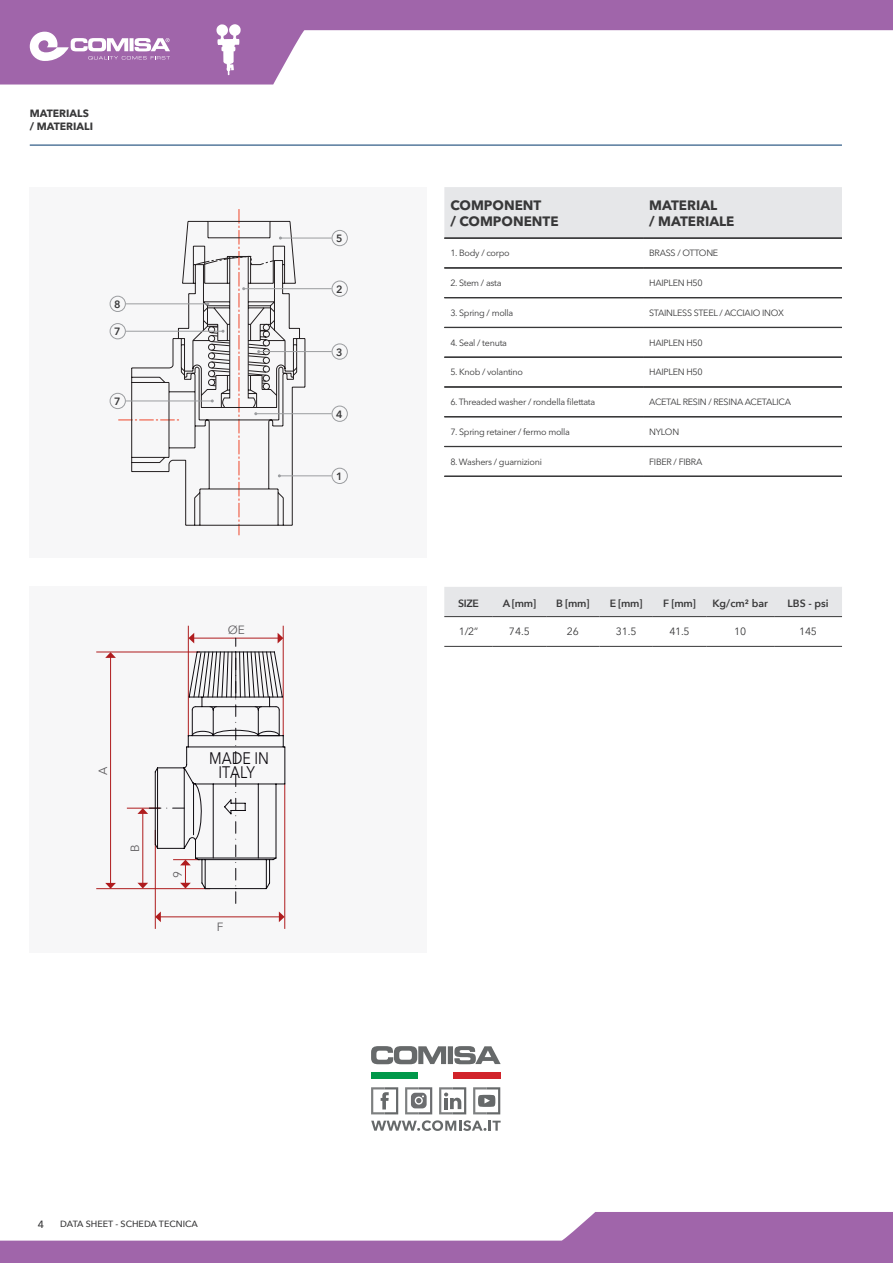
<style>
.page{position:relative;width:893px;height:1263px;background:#fff}
.page>*{position:absolute;margin:0;border:0;box-sizing:border-box;transform-origin:0 0}
.t1{font:16.5px/13.5px "Avenir Next LT Pro";color:#0e0b10;text-align:center;scale:.86 1}
.t2{font:700 13.5px/16.2px "Avenir Next LT Pro";color:#383839}
.t3{font:11.85px "Avenir Next LT Pro";color:#5d5b5e}
.t4{font:600 10.5px "Avenir Next";color:#383839}
.Futura_italic_rosso{font:10.5px "Avenir Next LT Pro";letter-spacing:-.03em;color:#383839}
.t5{font:700 10.5px "Avenir Next LT Pro";color:#383839}
.t6{font:600 10.5px "Avenir Next LT Pro";color:#383839}
.t7{font:500 10.5px "Avenir Next";color:#383839}
.Futura_italic_rosso-2{font:9px "Avenir Next LT Pro";letter-spacing:-.03em;color:#383839}
.t8{font:500 9px "Avenir Next";color:#383839}
</style>
<div class="page">
<svg style="left:0;top:0;width:893px;height:85px;fill:#a065aa"></svg>
<svg style="left:0;top:1212px;width:893px;height:51px;fill:#a065aa"></svg>
<svg style="left:51px;top:1212px;width:1px;height:21px"></svg>
<svg style="left:30px;top:32px;width:140px;height:29px"></svg>
<svg style="left:216px;top:24px;width:25px;height:51px"></svg>
<div style="left:29px;top:587px;width:398px;height:366px;background:#f7f7f8"></div>
<hr style="left:110px;top:657px;width:1px;height:227px;background:#af1c1e">
<svg style="left:105px;top:653px;width:11px;height:5px"></svg>
<svg style="left:105px;top:883px;width:11px;height:5px"></svg>
<hr style="left:96px;top:652px;width:104px;height:1px;background:#af1c1e">
<hr style="left:96px;top:888px;width:114px;height:1px;background:#af1c1e">
<hr style="left:155px;top:830px;width:1px;height:99px;background:#af1c1e">
<hr style="left:160px;top:916px;width:120px;height:1px;background:#af1c1e">
<svg style="left:155px;top:911px;width:6px;height:11px"></svg>
<svg style="left:279px;top:911px;width:5px;height:11px"></svg>
<hr style="left:284px;top:784px;width:1px;height:145px;background:#af1c1e">
<hr style="left:188px;top:626px;width:1px;height:110px;background:#af1c1e">
<hr style="left:283px;top:626px;width:1px;height:110px;background:#af1c1e">
<hr style="left:127px;top:808px;width:33px;height:1px;background:#af1c1e">
<svg style="left:137px;top:633px;width:148px;height:270px"></svg>
<hr style="left:30px;top:145px;width:812px;height:1px;background:#00376b">
<div style="left:444px;top:587px;width:398px;height:29px;background:#e6e7e9"></div>
<hr style="left:444px;top:646px;width:49px;height:1px;background:#383839">
<hr style="left:493px;top:646px;width:53px;height:1px;background:#383839">
<hr style="left:599px;top:646px;width:54px;height:1px;background:#383839">
<hr style="left:546px;top:646px;width:53px;height:1px;background:#383839">
<hr style="left:653px;top:646px;width:53px;height:1px;background:#383839">
<hr style="left:706px;top:616px;width:68px;height:1px;background:#383839">
<hr style="left:774px;top:616px;width:68px;height:1px;background:#383839">
<hr style="left:706px;top:646px;width:68px;height:1px;background:#383839">
<hr style="left:774px;top:646px;width:68px;height:1px;background:#383839">
<hr style="left:444px;top:616px;width:49px;height:1px;background:#383839">
<hr style="left:493px;top:616px;width:53px;height:1px;background:#383839">
<hr style="left:599px;top:616px;width:54px;height:1px;background:#383839">
<hr style="left:546px;top:616px;width:53px;height:1px;background:#383839">
<hr style="left:653px;top:616px;width:53px;height:1px;background:#383839">
<div style="left:371px;top:1073px;width:47px;height:6px;background:#00984a"></div>
<div style="left:453px;top:1073px;width:47px;height:6px;background:#d1232a"></div>
<svg style="left:371px;top:1087px;width:27px;height:27px"></svg>
<svg style="left:473px;top:1087px;width:27px;height:27px"></svg>
<svg style="left:439px;top:1087px;width:27px;height:27px"></svg>
<hr style="left:444px;top:1098px;width:4px;height:11px;background:#66696a">
<svg style="left:371px;top:1046px;width:130px;height:18px"></svg>
<svg style="left:371px;top:1120px;width:130px;height:11px"></svg>
<svg style="left:405px;top:1087px;width:27px;height:27px"></svg>
<div style="left:30px;top:187px;width:397px;height:370px;background:#f7f7f8"></div>
<svg style="left:118px;top:420px;width:14px;height:1px"></svg>
<svg style="left:132px;top:221px;width:173px;height:304px"></svg>
<hr style="left:279px;top:475px;width:53px;height:1px;background:#9b9da0">
<hr style="left:244px;top:288px;width:88px;height:1px;background:#9b9da0">
<hr style="left:126px;top:331px;width:97px;height:1px;background:#9b9da0">
<hr style="left:126px;top:401px;width:86px;height:1px;background:#9b9da0">
<hr style="left:126px;top:303px;width:82px;height:1px;background:#9b9da0">
<hr style="left:280px;top:238px;width:52px;height:1px;background:#9b9da0">
<hr style="left:259px;top:351px;width:73px;height:1px;background:#9b9da0">
<hr style="left:256px;top:413px;width:76px;height:1px;background:#9b9da0">
<svg style="left:195px;top:209px;width:87px;height:326px"></svg>
<div style="left:332px;top:468px;width:16px;height:16px;border:1px solid #9b9da0;border-radius:50%"></div>
<div style="left:332px;top:281px;width:16px;height:16px;border:1px solid #9b9da0;border-radius:50%"></div>
<div style="left:110px;top:323px;width:16px;height:16px;border:1px solid #9b9da0;border-radius:50%"></div>
<div style="left:110px;top:393px;width:16px;height:16px;border:1px solid #9b9da0;border-radius:50%"></div>
<div style="left:110px;top:296px;width:16px;height:16px;border:1px solid #9b9da0;border-radius:50%"></div>
<div style="left:332px;top:230px;width:16px;height:16px;border:1px solid #9b9da0;border-radius:50%"></div>
<div style="left:332px;top:344px;width:16px;height:16px;border:1px solid #9b9da0;border-radius:50%"></div>
<div style="left:332px;top:406px;width:16px;height:16px;border:1px solid #9b9da0;border-radius:50%"></div>
<div style="left:444px;top:187px;width:398px;height:51px;background:#e6e7e9"></div>
<hr style="left:444px;top:238px;width:199px;height:1px;background:#383839">
<hr style="left:643px;top:238px;width:199px;height:1px;background:#383839">
<hr style="left:444px;top:327px;width:199px;height:1px;background:#383839">
<hr style="left:444px;top:416px;width:199px;height:1px;background:#383839">
<hr style="left:444px;top:417px;width:199px;height:1px;background:#383839">
<hr style="left:643px;top:327px;width:199px;height:1px;background:#383839">
<hr style="left:643px;top:416px;width:199px;height:1px;background:#383839">
<hr style="left:643px;top:417px;width:199px;height:1px;background:#383839">
<hr style="left:444px;top:267px;width:199px;height:1px;background:#383839">
<hr style="left:444px;top:268px;width:199px;height:1px;background:#383839">
<hr style="left:444px;top:297px;width:199px;height:1px;background:#383839">
<hr style="left:444px;top:298px;width:199px;height:1px;background:#383839">
<hr style="left:444px;top:357px;width:199px;height:1px;background:#383839">
<hr style="left:444px;top:387px;width:199px;height:1px;background:#383839">
<hr style="left:444px;top:446px;width:199px;height:1px;background:#383839">
<hr style="left:444px;top:476px;width:199px;height:1px;background:#383839">
<hr style="left:643px;top:267px;width:199px;height:1px;background:#383839">
<hr style="left:643px;top:268px;width:199px;height:1px;background:#383839">
<hr style="left:643px;top:297px;width:199px;height:1px;background:#383839">
<hr style="left:643px;top:298px;width:199px;height:1px;background:#383839">
<hr style="left:643px;top:357px;width:199px;height:1px;background:#383839">
<hr style="left:643px;top:387px;width:199px;height:1px;background:#383839">
<hr style="left:643px;top:446px;width:199px;height:1px;background:#383839">
<hr style="left:643px;top:476px;width:199px;height:1px;background:#383839">
<p class="t5" style="left:30px;top:107px;width:61px">MATERIALS</p>
<p class="t5" style="left:30px;top:120px;width:65px">/ MATERIALI</p>
<p class="t6" style="left:114px;top:298px;width:8px">8</p>
<p class="t6" style="left:114px;top:325px;width:8px">7</p>
<p class="t6" style="left:114px;top:395px;width:8px">7</p>
<p class="t3" style="left:228px;top:623px;width:19px">ØE</p>
<p class="t3" style="left:96px;top:775px;width:10px;rotate:-90deg">A</p>
<p class="t3" style="left:128px;top:852px;width:9px;rotate:-90deg">B</p>
<p class="t1" style="left:209px;top:751px;width:71px">MADE IN<br>ITALY</p>
<p class="t3" style="left:171px;top:878px;width:8px;rotate:-90deg">9</p>
<p class="t3" style="left:217px;top:920px;width:8px">F</p>
<p class="t6" style="left:336px;top:232px;width:8px">5</p>
<p class="t6" style="left:336px;top:283px;width:8px">2</p>
<p class="t6" style="left:336px;top:345px;width:8px">3</p>
<p class="t6" style="left:336px;top:408px;width:8px">4</p>
<p class="t6" style="left:336px;top:470px;width:8px">1</p>
<p class="t2" style="left:450px;top:197px;width:110px">COMPONENT<br>/ COMPONENTE</p>
<p class="t2" style="left:649px;top:197px;width:87px">MATERIAL<br>/ MATERIALE</p>
<p class="Futura_italic_rosso-2" style="left:450px;top:248px;width:61px">1. Body / corpo</p>
<p class="Futura_italic_rosso-2" style="left:649px;top:248px;width:71px">BRASS / OTTONE</p>
<p class="Futura_italic_rosso-2" style="left:450px;top:278px;width:53px">2. Stem / asta</p>
<p class="Futura_italic_rosso-2" style="left:649px;top:278px;width:55px">HAIPLEN H50</p>
<p class="Futura_italic_rosso-2" style="left:450px;top:307px;width:65px">3. Spring / molla</p>
<p class="Futura_italic_rosso-2" style="left:649px;top:307px;width:136px">STAINLESS STEEL / ACCIAIO INOX</p>
<p class="Futura_italic_rosso-2" style="left:450px;top:337px;width:58px">4. Seal / tenuta</p>
<p class="Futura_italic_rosso-2" style="left:649px;top:337px;width:55px">HAIPLEN H50</p>
<p class="Futura_italic_rosso-2" style="left:450px;top:367px;width:74px">5. Knob / volantino</p>
<p class="Futura_italic_rosso-2" style="left:649px;top:367px;width:55px">HAIPLEN H50</p>
<p class="Futura_italic_rosso-2" style="left:450px;top:397px;width:146px">6. Threaded washer / rondella filettata</p>
<p class="Futura_italic_rosso-2" style="left:649px;top:397px;width:143px">ACETAL RESIN / RESINA ACETALICA</p>
<p class="Futura_italic_rosso-2" style="left:450px;top:426px;width:121px">7. Spring retainer / fermo molla</p>
<p class="Futura_italic_rosso-2" style="left:649px;top:426px;width:32px">NYLON</p>
<p class="Futura_italic_rosso-2" style="left:450px;top:456px;width:93px">8. Washers / guarnizioni</p>
<p class="Futura_italic_rosso-2" style="left:649px;top:456px;width:55px">FIBER / FIBRA</p>
<p class="t4" style="left:458px;top:594px;width:22px">SIZE</p>
<p class="t4" style="left:503px;top:594px;width:35px">A [mm]</p>
<p class="t4" style="left:556px;top:594px;width:35px">B [mm]</p>
<p class="t4" style="left:610px;top:594px;width:34px">E [mm]</p>
<p class="t4" style="left:663px;top:594px;width:34px">F [mm]</p>
<p class="t4" style="left:712px;top:594px;width:57px">Kg/cm² bar</p>
<p class="t4" style="left:788px;top:594px;width:42px">LBS - psi</p>
<p class="Futura_italic_rosso" style="left:459px;top:625px;width:21px">1/2”</p>
<p class="Futura_italic_rosso" style="left:509px;top:625px;width:22px">74.5</p>
<p class="Futura_italic_rosso" style="left:567px;top:625px;width:13px">26</p>
<p class="Futura_italic_rosso" style="left:616px;top:625px;width:22px">31.5</p>
<p class="Futura_italic_rosso" style="left:669px;top:625px;width:22px">41.5</p>
<p class="Futura_italic_rosso" style="left:734px;top:625px;width:13px">10</p>
<p class="Futura_italic_rosso" style="left:799px;top:625px;width:19px">145</p>
<p class="t7" style="left:38px;top:1215px;width:8px">4</p>
<p class="t8" style="left:60px;top:1216px;width:139px">DATA SHEET - SCHEDA TECNICA</p>
</div>
